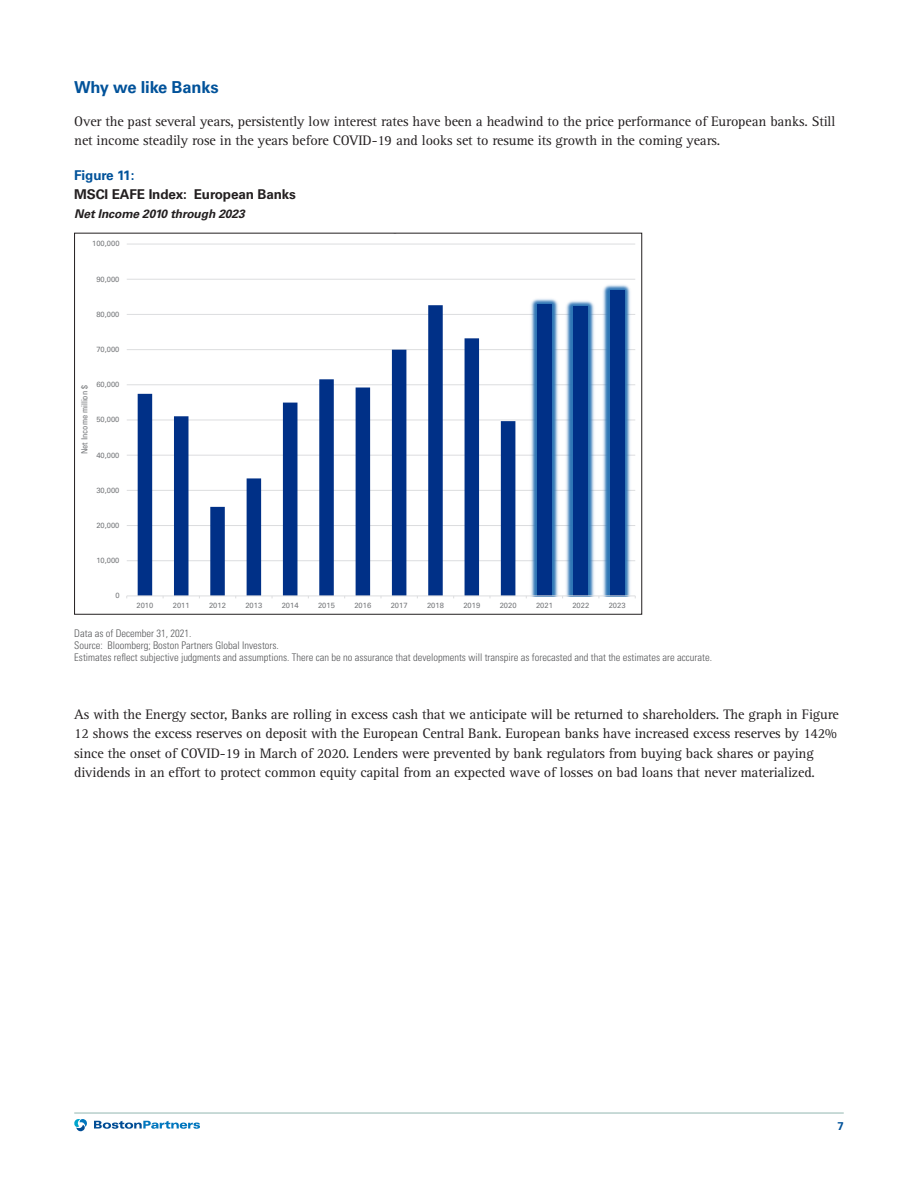
<style>
.page{position:relative;width:918px;height:1188px;background:#fff}
.page>*{position:absolute;margin:0;border:0;box-sizing:border-box;transform-origin:0 0}
.Text_Header{font:700 16.5px "Univers LT Std";letter-spacing:-.01em;color:#01529a}
.Main_Text{font:14.25px/19.5px "Rotis Serif Std";letter-spacing:-.01em;color:#231f20}
.Figure_Title{font:700 13.5px "Univers LT Std";letter-spacing:-.01em;color:#231f20}
.Text_Subhead{font:700 13.5px "Univers LT Std";letter-spacing:-.01em;color:#01529a}
.Figure_Date{font:italic 700 12px "Univers LT Std";letter-spacing:-.01em;color:#231f20}
.t1{font:700 11.25px "Univers LT Std";color:#01529a}
.Chart_Source_Disclos{font:300 condensed 10.5px "Univers LT Std";color:#57585a}
.t2{font:condensed 8.4px "Univers";letter-spacing:.005em;color:#76787b}
.t3{font:7.65px "Univers";letter-spacing:-.005em;color:#76787b}
</style>
<div class="page">
<hr style="left:74px;top:1112px;width:770px;height:2px;background:#b7cfca">
<svg style="left:94px;top:1121px;width:106px;height:8px"></svg>
<svg style="left:74px;top:1119px;width:13px;height:12px"></svg>
<svg style="left:126px;top:243px;width:510px;height:356px"></svg>
<p class="Text_Header" style="left:74px;top:77px;width:146px">Why we like Banks</p>
<p class="Main_Text" style="left:74px;top:112px;width:763px">Over the past several years, persistently low interest rates have been a headwind to the price performance of European banks. Still net income steadily rose in the years before COVID-19 and looks set to resume its growth in the coming years.</p>
<p class="Text_Subhead" style="left:74px;top:168px;width:62px">Figure 11:</p>
<p class="Figure_Title" style="left:74px;top:187px;width:223px">MSCI EAFE Index: European Banks</p>
<p class="Figure_Date" style="left:74px;top:206px;width:172px">Net Income 2010 through 2023</p>
<p class="t3" style="left:92px;top:239px;width:29px">100,000</p>
<p class="t3" style="left:96px;top:274px;width:25px">90,000</p>
<p class="t3" style="left:96px;top:309px;width:25px">80,000</p>
<p class="t3" style="left:96px;top:345px;width:25px">70,000</p>
<p class="t2" style="left:79px;top:454px;width:70px;rotate:-90deg">Net Income million $</p>
<p class="t3" style="left:96px;top:380px;width:25px">60,000</p>
<p class="t3" style="left:96px;top:415px;width:25px">50,000</p>
<p class="t3" style="left:96px;top:450px;width:25px">40,000</p>
<p class="t3" style="left:96px;top:485px;width:25px">30,000</p>
<p class="t3" style="left:96px;top:521px;width:25px">20,000</p>
<p class="t3" style="left:96px;top:556px;width:25px">10,000</p>
<p class="t3" style="left:115px;top:591px;width:6px">0</p>
<p class="t3" style="left:136px;top:601px;width:18px">2010</p>
<p class="t3" style="left:173px;top:601px;width:18px">2011</p>
<p class="t3" style="left:209px;top:601px;width:18px">2012</p>
<p class="t3" style="left:245px;top:601px;width:18px">2013</p>
<p class="t3" style="left:282px;top:601px;width:18px">2014</p>
<p class="t3" style="left:318px;top:601px;width:18px">2015</p>
<p class="t3" style="left:354px;top:601px;width:18px">2016</p>
<p class="t3" style="left:391px;top:601px;width:18px">2017</p>
<p class="t3" style="left:427px;top:601px;width:18px">2018</p>
<p class="t3" style="left:463px;top:601px;width:18px">2019</p>
<p class="t3" style="left:500px;top:601px;width:18px">2020</p>
<p class="t3" style="left:536px;top:601px;width:18px">2021</p>
<p class="t3" style="left:572px;top:601px;width:18px">2022</p>
<p class="t3" style="left:609px;top:601px;width:18px">2023</p>
<p class="Chart_Source_Disclos" style="left:74px;top:627px;width:119px">Data as of December 31, 2021.</p>
<p class="Chart_Source_Disclos" style="left:74px;top:639px;width:206px">Source: Bloomberg; Boston Partners Global Investors.</p>
<p class="Chart_Source_Disclos" style="left:74px;top:651px;width:639px">Estimates reflect subjective judgments and assumptions. There can be no assurance that developments will transpire as forecasted and that the estimates are accurate.</p>
<p class="Main_Text" style="left:74px;top:705px;width:766px">As with the Energy sector, Banks are rolling in excess cash that we anticipate will be returned to shareholders. The graph in Figure 12 shows the excess reserves on deposit with the European Central Bank. European banks have increased excess reserves by 142% since the onset of COVID-19 in March of 2020. Lenders were prevented by bank regulators from buying back shares or paying dividends in an effort to protect common equity capital from an expected wave of losses on bad loans that never materialized.</p>
<p class="t1" style="left:837px;top:1120px;width:8px">7</p>
</div>
